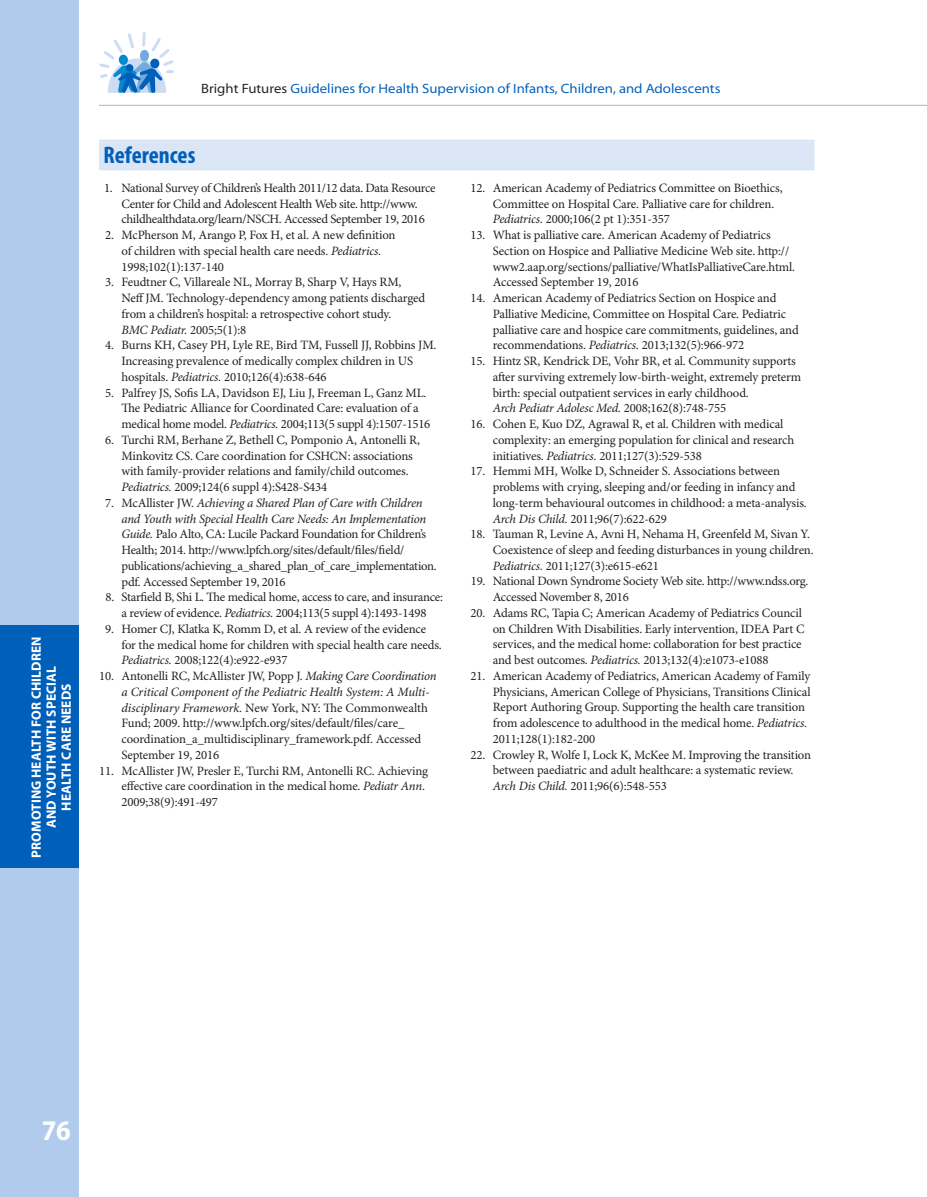
<style>
.page{position:relative;width:927px;height:1197px;background:#fff}
.page>*{position:absolute;margin:0;border:0;box-sizing:border-box;transform-origin:0 0}
.t1{font:700 semi-condensed 28.5px "Myriad Pro";color:#fff}
.t2{font:700 condensed 24px "Myriad Pro";color:#005fb9}
.t3{font:semi-expanded 13.5px "Myriad Pro";color:#005fb9}
.t4{font:700 13.5px/15px "Myriad Pro";letter-spacing:.01em;color:#fff;text-align:center}
.t5{font:12.75px/15.8px "Minion Pro";letter-spacing:-.015em;color:#231f20}
.s1{color:#231f20}
.s2{font-style:italic}
</style>
<div class="page">
<div style="left:0;top:0;width:79px;height:1197px;background:#b0cbeb"></div>
<hr style="left:99px;top:105px;width:828px;height:1px;background:#94bbe4">
<svg style="left:99px;top:32px;width:75px;height:61px"></svg>
<div style="left:0;top:626px;width:79px;height:242px;background:#005fb9"></div>
<hr style="left:99px;top:140px;width:715px;height:3px;background:#dae5f5">
<div style="left:99px;top:143px;width:715px;height:27px;background:#dae5f5"></div>
<p class="t4" style="left:29px;top:858px;width:223px;rotate:-90deg">Promoting Health for Children and Youth With Special<br>Health Care NeedS</p>
<p class="t3" style="left:201px;top:81px;width:521px"><span class="s1">Bright Futures</span> Guidelines for Health Supervision of Infants, Children, and Adolescents</p>
<h2 class="t2" style="left:104px;top:142px;width:93px">References</h2>
<p class="t5" style="left:104px;top:181px;width:333px;text-align:center">1. National Survey of Children’s Health 2011/12 data. Data Resource<br>Center for Child and Adolescent Health Web site. http://www. childhealthdata.org/learn/NSCH. Accessed September 19, 2016</p>
<p class="t5" style="left:122px;top:228px;width:276px;text-indent:-16px">2. McPherson M, Arango P, Fox H, et al. A new definition of children with special health care needs. <span class="s2">Pediatrics.<br></span>1998;102(1):137-140</p>
<p class="t5" style="left:122px;top:275px;width:305px;text-indent:-16px">3. Feudtner C, Villareale NL, Morray B, Sharp V, Hays RM, Neff JM. Technology-dependency among patients discharged from a children’s hospital: a retrospective cohort study.<br><span class="s2">BMC Pediatr.</span> 2005;5(1):8</p>
<p class="t5" style="left:122px;top:338px;width:316px;text-indent:-16px">4. Burns KH, Casey PH, Lyle RE, Bird TM, Fussell JJ, Robbins JM.<br>Increasing prevalence of medically complex children in US hospitals. <span class="s2">Pediatrics.</span> 2010;126(4):638-646</p>
<p class="t5" style="left:122px;top:385px;width:310px;text-indent:-16px">5. Palfrey JS, Sofis LA, Davidson EJ, Liu J, Freeman L, Ganz ML.<br>The Pediatric Alliance for Coordinated Care: evaluation of a medical home model. <span class="s2">Pediatrics.</span> 2004;113(5 suppl 4):1507-1516</p>
<p class="t5" style="left:122px;top:432px;width:300px;text-indent:-16px">6. Turchi RM, Berhane Z, Bethell C, Pomponio A, Antonelli R, Minkovitz CS. Care coordination for CSHCN: associations with family-provider relations and family/child outcomes.<br><span class="s2">Pediatrics.</span> 2009;124(6 suppl 4):S428-S434</p>
<p class="t5" style="left:122px;top:495px;width:317px;text-indent:-16px">7. McAllister JW. <span class="s2">Achieving a Shared Plan of Care with Children and Youth with Special Health Care Needs: An Implementation Guide.</span> Palo Alto, CA: Lucile Packard Foundation for Children’s Health; 2014. http://www.lpfch.org/sites/default/files/field/ publications/achieving_a_shared_plan_of_care_implementation. pdf. Accessed September 19, 2016</p>
<p class="t5" style="left:105px;top:590px;width:339px;text-align:center">8. Starfield B, Shi L. The medical home, access to care, and insurance: a review of evidence. <span class="s2">Pediatrics.</span> 2004;113(5 suppl 4):1493-1498</p>
<p class="t5" style="left:122px;top:621px;width:322px;text-indent:-16px">9. Homer CJ, Klatka K, Romm D, et al. A review of the evidence for the medical home for children with special health care needs.<br><span class="s2">Pediatrics.</span> 2008;122(4):e922-e937</p>
<p class="t5" style="left:122px;top:669px;width:317px;text-indent:-22px">10. Antonelli RC, McAllister JW, Popp J. <span class="s2">Making Care Coordination a Critical Component of the Pediatric Health System: A Multi&shy;disciplinary Framework.</span> New York, NY: The Commonwealth Fund; 2009. http://www.lpfch.org/sites/default/files/care_ coordination_a_multidisciplinary_framework.pdf. Accessed September 19, 2016</p>
<p class="t5" style="left:122px;top:763px;width:308px;text-indent:-22px">11. McAllister JW, Presler E, Turchi RM, Antonelli RC. Achieving effective care coordination in the medical home. <span class="s2">Pediatr Ann</span>.<br>2009;38(9):491-497</p>
<p class="t5" style="left:493px;top:180px;width:291px;text-indent:-22px">12. American Academy of Pediatrics Committee on Bioethics,<br>Committee on Hospital Care. Palliative care for children.<br><span class="s2">Pediatrics.</span> 2000;106(2 pt 1):351-357</p>
<p class="t5" style="left:493px;top:228px;width:304px;text-indent:-22px">13. What is palliative care. American Academy of Pediatrics Section on Hospice and Palliative Medicine Web site. http:// www2.aap.org/sections/palliative/WhatIsPalliativeCare.html.<br>Accessed September 19, 2016</p>
<p class="t5" style="left:493px;top:291px;width:308px;text-indent:-22px">14. American Academy of Pediatrics Section on Hospice and Palliative Medicine, Committee on Hospital Care. Pediatric palliative care and hospice care commitments, guidelines, and recommendations. <span class="s2">Pediatrics.</span> 2013;132(5):966-972</p>
<p class="t5" style="left:493px;top:354px;width:310px;text-indent:-22px">15. Hintz SR, Kendrick DE, Vohr BR, et al. Community supports after surviving extremely low-birth-weight, extremely preterm birth: special outpatient services in early childhood.<br><span class="s2">Arch Pediatr Adolesc Med.</span> 2008;162(8):748-755</p>
<p class="t5" style="left:493px;top:417px;width:303px;text-indent:-22px">16. Cohen E, Kuo DZ, Agrawal R, et al. Children with medical complexity: an emerging population for clinical and research initiatives. <span class="s2">Pediatrics.</span> 2011;127(3):529-538</p>
<p class="t5" style="left:493px;top:464px;width:316px;text-indent:-22px">17. Hemmi MH, Wolke D, Schneider S. Associations between problems with crying, sleeping and/or feeding in infancy and long-term behavioural outcomes in childhood: a meta-analysis.<br><span class="s2">Arch Dis Child.</span> 2011;96(7):622-629</p>
<p class="t5" style="left:493px;top:527px;width:323px;text-indent:-22px">18. Tauman R, Levine A, Avni H, Nehama H, Greenfeld M, Sivan Y.<br>Coexistence of sleep and feeding disturbances in young children.<br><span class="s2">Pediatrics.</span> 2011;127(3):e615-e621</p>
<p class="t5" style="left:493px;top:574px;width:317px;text-indent:-22px">19. National Down Syndrome Society Web site. http://www.ndss.org.<br>Accessed November 8, 2016</p>
<p class="t5" style="left:493px;top:606px;width:313px;text-indent:-22px">20. Adams RC, Tapia C; American Academy of Pediatrics Council on Children With Disabilities. Early intervention, IDEA Part C services, and the medical home: collaboration for best practice and best outcomes. <span class="s2">Pediatrics.</span> 2013;132(4):e1073-e1088</p>
<p class="t5" style="left:493px;top:669px;width:319px;text-indent:-22px">21. American Academy of Pediatrics, American Academy of Family Physicians, American College of Physicians, Transitions Clinical Report Authoring Group. Supporting the health care transition from adolescence to adulthood in the medical home. <span class="s2">Pediatrics.<br></span>2011;128(1):182-200</p>
<p class="t5" style="left:493px;top:747px;width:320px;text-indent:-22px">22. Crowley R, Wolfe I, Lock K, McKee M. Improving the transition between paediatric and adult healthcare: a systematic review.<br><span class="s2">Arch Dis Child.</span> 2011;96(6):548-553</p>
<h1 class="t1" style="left:42px;top:1115px;width:31px">76</h1>
</div>
